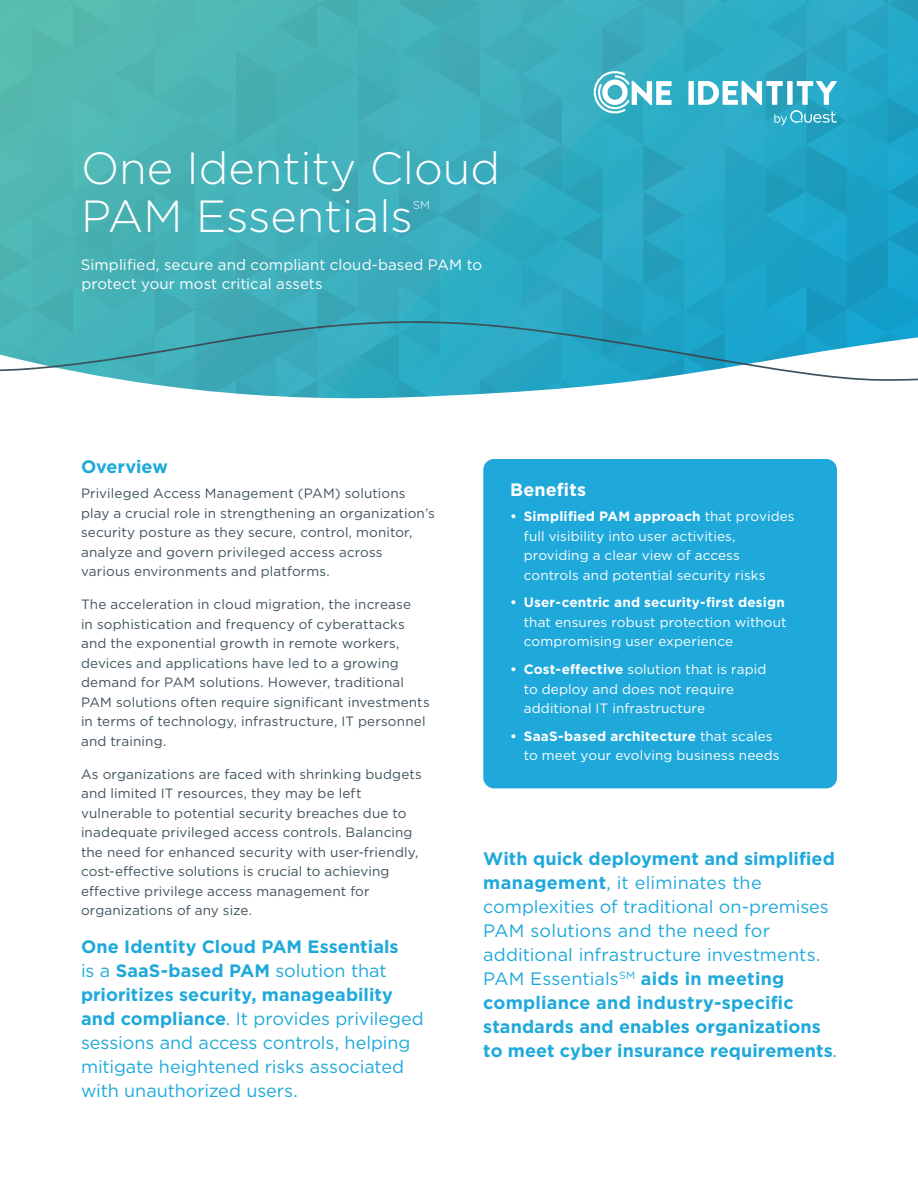
<style>
.page{position:relative;width:918px;height:1188px;background:#fff}
.page>*{position:absolute;margin:0;border:0;box-sizing:border-box;transform-origin:0 0}
.Cover_Headline_white{font:300 45px/48px "Gotham";color:#fff}
.Body{font:700 18px/24px "Gotham";letter-spacing:.005em;color:#1fa9db}
.Body-2{font:18px/24px "Gotham";letter-spacing:-.005em;color:#1fa9db}
.Benefits_header{font:700 18px "Gotham";letter-spacing:.005em;color:#fff}
.Section_Heading_1{font:700 18px "Gotham";letter-spacing:-.005em;color:#1fa9db}
.Sub_Head-white{font:15px/19.5px "Gotham";letter-spacing:.005em;color:#fff}
.Body-3{font:13.5px/19.5px "Gotham";letter-spacing:.01em;color:#3f535d}
.t1{font:13.5px/19.5px "Gotham";letter-spacing:.01em;color:#fff}
.Cover_Headline_white-2{font:300 11.4px "Gotham";color:#fff}
.s1{font-weight:700}
.s2{font-weight:400}
</style>
<div class="page">
<svg style="left:0;top:0;width:918px;height:399px;background:#42b1c0"></svg>
<div style="left:483px;top:459px;width:354px;height:329px;background:#1fa9db;border-radius:11px"></div>
<p class="Cover_Headline_white" style="left:81px;top:143px;width:421px">One Identity Cloud<br>PAM Essentials</p>
<p class="Cover_Headline_white-2" style="left:413px;top:197px;width:19px">SM</p>
<p class="Sub_Head-white" style="left:81px;top:254px;width:403px">Simplified, secure and compliant cloud-based PAM to protect your most critical assets</p>
<p class="Section_Heading_1" style="left:81px;top:455px;width:88px">Overview</p>
<p class="Body-3" style="left:81px;top:483px;width:355px">Privileged Access Management (PAM) solutions play a crucial role in strengthening an organization’s security posture as they secure, control, monitor, analyze and govern privileged access across various environments and platforms.</p>
<p class="Body-3" style="left:81px;top:594px;width:350px">The acceleration in cloud migration, the increase<br>in sophistication and frequency of cyberattacks and the exponential growth in remote workers, devices and applications have led to a growing demand for PAM solutions. However, traditional PAM solutions often require significant investments in terms of technology, infrastructure, IT personnel and training.</p>
<p class="Body-3" style="left:81px;top:764px;width:342px">As organizations are faced with shrinking budgets and limited IT resources, they may be left vulnerable to potential security breaches due to inadequate privileged access controls. Balancing the need for enhanced security with user-friendly, cost-effective solutions is crucial to achieving effective privilege access management for organizations of any size.</p>
<p class="Body-2" style="left:81px;top:934px;width:344px"><span class="s1">One Identity Cloud PAM Essentials<br></span>is a <span class="s1">SaaS-based PAM</span> solution that <span class="s1">prioritizes security, manageability and compliance</span>. It provides privileged sessions and access controls, helping mitigate heightened risks associated with unauthorized users.</p>
<p class="Benefits_header" style="left:510px;top:478px;width:77px">Benefits</p>
<p class="t1" style="left:524px;top:507px;width:272px;text-indent:-14px"><span class="s1">• Simplified PAM approach</span> that provides full visibility into user activities, providing a clear view of access controls and potential security risks</p>
<p class="t1" style="left:524px;top:593px;width:264px;text-indent:-14px"><span class="s1">• User-centric and security-first design </span>that ensures robust protection without compromising user experience</p>
<p class="t1" style="left:524px;top:659px;width:244px;text-indent:-14px"><span class="s1">• Cost-effective</span> solution that is rapid to deploy and does not require additional IT infrastructure</p>
<p class="t1" style="left:524px;top:726px;width:257px;text-indent:-14px"><span class="s1">• SaaS-based architecture</span> that scales to meet your evolving business needs</p>
<p class="Body" style="left:483px;top:846px;width:355px">With quick deployment and simplified management<span class="s2">, it eliminates the complexities of traditional on-premises PAM solutions and the need for additional infrastructure investments.<br>PAM Essentials</span><sup>SM</sup> aids in meeting compliance and industry-specific standards and enables organizations to meet cyber insurance requirements<span class="s2">.</span></p>
</div>
